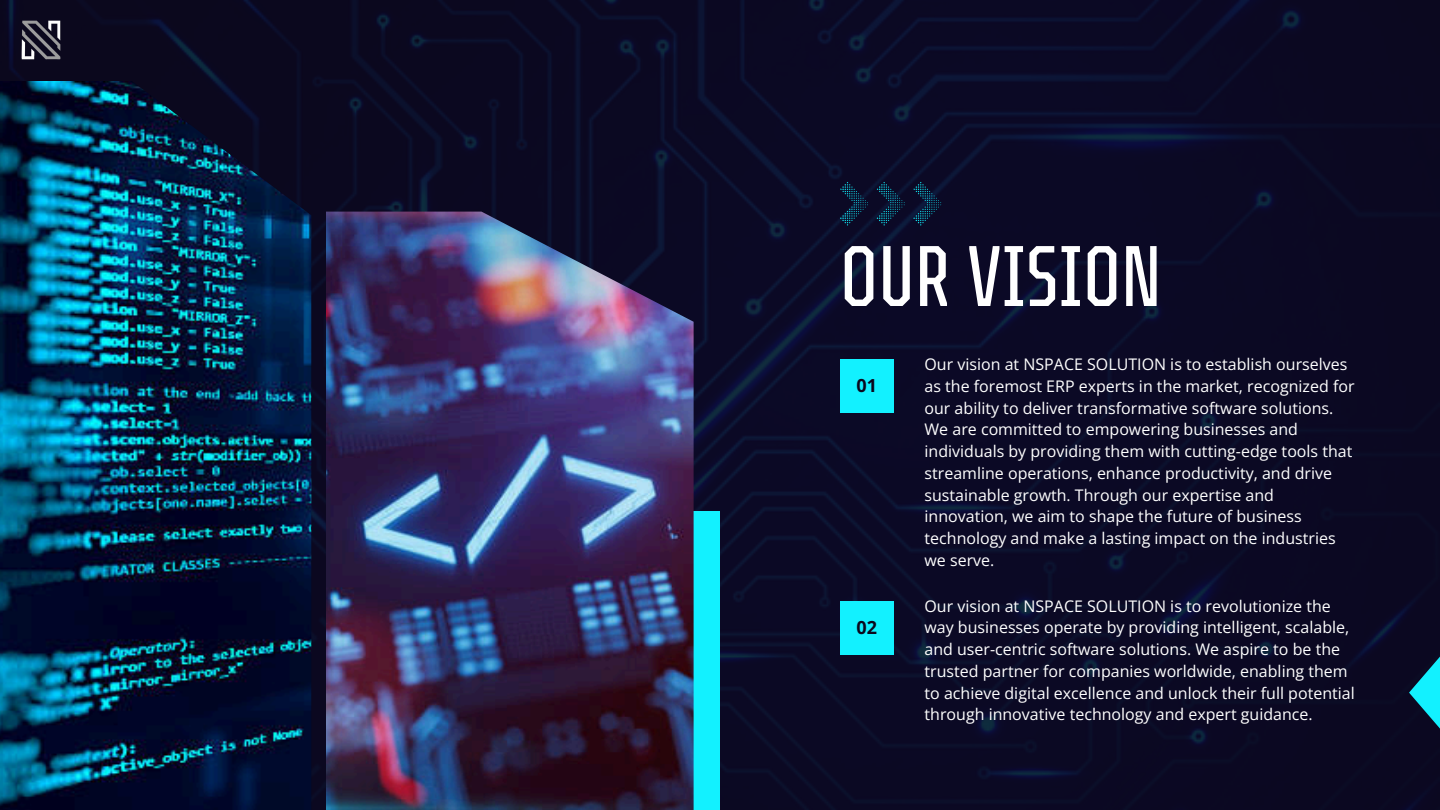
<style>
.page{position:relative;width:1440px;height:810px;background:#fff}
.page>*{position:absolute;margin:0;border:0;box-sizing:border-box;transform-origin:0 0}
.t1{font:85.6px "TT Octosquares Comp";color:#fff}
.t2{font:700 18px "Open Sans";color:#0b081d}
.t3{font:16px/21.8px "Open Sans";color:#fff}
</style>
<div class="page">
<img style="left:81px;top:0;width:1359px;height:810px">
<svg style="left:1409px;top:656px;width:31px;height:73px;background:#0e7a8e"></svg>
<img style="left:0;top:81px;width:311px;height:729px">
<div style="left:510px;top:511px;width:210px;height:299px;background:#12f1ff"></div>
<img style="left:326px;top:212px;width:368px;height:598px">
<svg style="left:840px;top:182px;width:28px;height:43px"></svg>
<svg style="left:877px;top:182px;width:27px;height:43px"></svg>
<svg style="left:913px;top:182px;width:28px;height:43px"></svg>
<div style="left:840px;top:359px;width:53px;height:54px;background:#12f1ff"></div>
<div style="left:840px;top:601px;width:53px;height:53px;background:#12f1ff"></div>
<img style="left:0;top:0;width:81px;height:81px">
<p class="t1" style="left:840px;top:216px;width:323px">OUR VISION</p>
<p class="t2" style="left:856px;top:373px;width:22px">01</p>
<h1 class="t2" style="left:856px;top:615px;width:22px">02</h1>
<p class="t3" style="left:925px;top:353px;width:431px">Our vision at NSPACE SOLUTION is to establish ourselves as the foremost ERP experts in the market, recognized for our ability to deliver transformative software solutions.<br>We are committed to empowering businesses and individuals by providing them with cutting-edge tools that streamline operations, enhance productivity, and drive sustainable growth. Through our expertise and innovation, we aim to shape the future of business technology and make a lasting impact on the industries we serve.</p>
<p class="t3" style="left:925px;top:595px;width:432px">Our vision at NSPACE SOLUTION is to revolutionize the way businesses operate by providing intelligent, scalable, and user-centric software solutions. We aspire to be the trusted partner for companies worldwide, enabling them to achieve digital excellence and unlock their full potential through innovative technology and expert guidance.</p>
</div>
